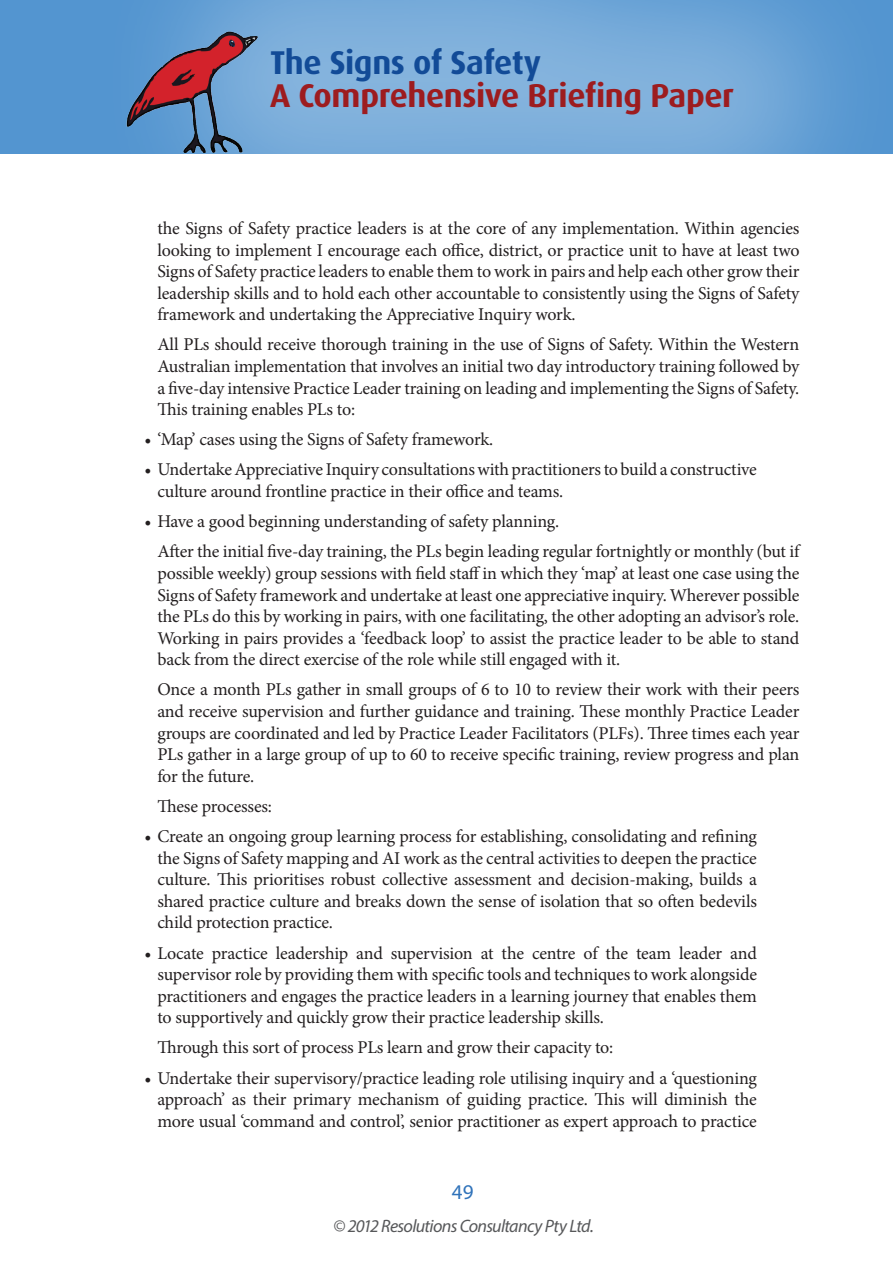
<style>
.page{position:relative;width:893px;height:1263px;background:#fff}
.page>*{position:absolute;margin:0;border:0;box-sizing:border-box;transform-origin:0 0}
.t1{font:700 33px "Dax";letter-spacing:-.015em;color:#9d1c1f}
.t2{font:700 33px "Dax";letter-spacing:-.015em;color:#124b97}
.t3{font:21px "Myriad Pro";color:#3073ba}
.t4{font:18px/21.6px "Minion Pro";letter-spacing:-.01em;color:#231f20;text-align:justify}
.t5{font:italic 18px "Myriad Pro";letter-spacing:-.04em;color:#57585a}
</style>
<div class="page">
<div style="left:0;top:0;width:893px;height:153px;background:#5395d0"></div>
<div style="left:93px;top:0;width:800px;height:293px;background:#fff;opacity:.3"></div>
<img style="left:125px;top:25px;width:135px;height:134px">
<h1 class="t2" style="left:270px;top:44px;width:273px">The Signs of Safety</h1>
<h1 class="t1" style="left:270px;top:77px;width:466px">A Comprehensive Briefing Paper</h1>
<p class="t4" style="left:157px;top:217px;width:644px">the Signs of Safety practice leaders is at the core of any implementation. Within agencies looking to implement I encourage each office, district, or practice unit to have at least two Signs of Safety practice leaders to enable them to work in pairs and help each other grow their leadership skills and to hold each other accountable to consistently using the Signs of Safety framework and undertaking the Appreciative Inquiry work.</p>
<p class="t4" style="left:157px;top:334px;width:644px">All PLs should receive thorough training in the use of Signs of Safety. Within the Western Australian implementation that involves an initial two day introductory training followed by a five-day intensive Practice Leader training on leading and implementing the Signs of Safety.<br>This training enables PLs to:</p>
<p class="t4" style="left:145px;top:429px;width:350px">• ‘Map’ cases using the Signs of Safety framework.</p>
<p class="t4" style="left:157px;top:459px;width:601px;text-indent:-13px">• Undertake Appreciative Inquiry consultations with practitioners to build a constructive culture around frontline practice in their office and teams.</p>
<p class="t4" style="left:157px;top:506px;width:643px;line-height:30.2px;text-indent:-13px">• Have a good beginning understanding of safety planning.<br>After the initial five-day training, the PLs begin leading regular fortnightly or monthly (but if</p>
<p class="t4" style="left:157px;top:562px;width:643px">possible weekly) group sessions with field staff in which they ‘map’ at least one case using the Signs of Safety framework and undertake at least one appreciative inquiry. Wherever possible the PLs do this by working in pairs, with one facilitating, the other adopting an advisor’s role.<br>Working in pairs provides a ‘feedback loop’ to assist the practice leader to be able to stand back from the direct exercise of the role while still engaged with it.</p>
<p class="t4" style="left:157px;top:679px;width:644px">Once a month PLs gather in small groups of 6 to 10 to review their work with their peers and receive supervision and further guidance and training. These monthly Practice Leader groups are coordinated and led by Practice Leader Facilitators (PLFs). Three times each year PLs gather in a large group of up to 60 to receive specific training, review progress and plan for the future.</p>
<p class="t4" style="left:157px;top:795px;width:116px">These processes:</p>
<p class="t4" style="left:157px;top:825px;width:601px;text-indent:-13px">• Create an ongoing group learning process for establishing, consolidating and refining the Signs of Safety mapping and AI work as the central activities to deepen the practice culture. This prioritises robust collective assessment and decision-making, builds a shared practice culture and breaks down the sense of isolation that so often bedevils child protection practice.</p>
<p class="t4" style="left:157px;top:942px;width:601px;text-indent:-13px">• Locate practice leadership and supervision at the centre of the team leader and supervisor role by providing them with specific tools and techniques to work alongside practitioners and engages the practice leaders in a learning journey that enables them to supportively and quickly grow their practice leadership skills.</p>
<p class="t4" style="left:157px;top:1037px;width:458px">Through this sort of process PLs learn and grow their capacity to:</p>
<p class="t4" style="left:157px;top:1067px;width:601px;text-indent:-13px">• Undertake their supervisory/practice leading role utilising inquiry and a ‘questioning approach’ as their primary mechanism of guiding practice. This will diminish the more usual ‘command and control’, senior practitioner as expert approach to practice</p>
<p class="t3" style="left:452px;top:1178px;width:23px">49</p>
<p class="t5" style="left:333px;top:1215px;width:262px">© 2012 Resolutions Consultancy Pty Ltd.</p>
</div>
